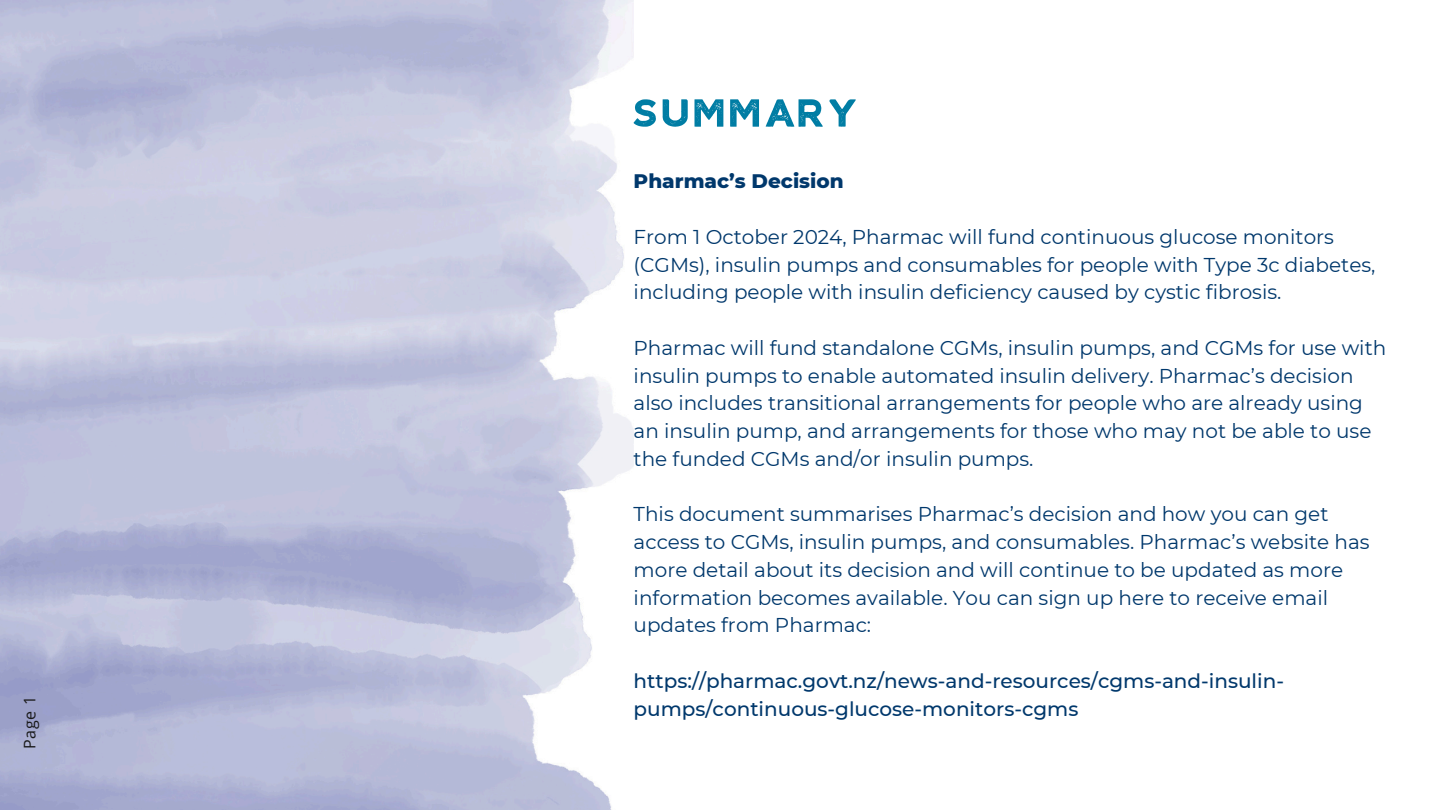
<style>
.page{position:relative;width:1440px;height:810px;background:#fff}
.page>*{position:absolute;margin:0;border:0;box-sizing:border-box;transform-origin:0 0}
.t1{font:51.5px "Agroable Rough";color:#007da4}
.t2{font:20px/27.8px "Montserrat";color:#00386c}
.t3{font:500 20px/27.8px "Montserrat";color:#00386c}
.t4{font:800 20px "Montserrat";color:#00386c}
.t5{font:16px "Open Sans";color:#191919}
</style>
<div class="page">
<h3 class="t5" style="left:18px;top:749px;width:55px;rotate:-90deg">Page 1</h3>
<h2 class="t1" style="left:634px;top:88px;width:230px">summary</h2>
<p class="t4" style="left:634px;top:169px;width:212px">Pharmac’s Decision</p>
<h1 class="t2" style="left:634px;top:223px;width:743px">From 1 October 2024, Pharmac will fund continuous glucose monitors (CGMs), insulin pumps and consumables for people with Type 3c diabetes, including people with insulin deficiency caused by cystic fibrosis.</h1>
<h2 class="t2" style="left:634px;top:334px;width:754px">Pharmac will fund standalone CGMs, insulin pumps, and CGMs for use with insulin pumps to enable automated insulin delivery. Pharmac’s decision also includes transitional arrangements for people who are already using an insulin pump, and arrangements for those who may not be able to use the funded CGMs and/or insulin pumps.</h2>
<h3 class="t2" style="left:634px;top:500px;width:737px">This document summarises Pharmac’s decision and how you can get access to CGMs, insulin pumps, and consumables. Pharmac’s website has more detail about its decision and will continue to be updated as more information becomes available. You can sign up here to receive email updates from Pharmac:</h3>
<h3 class="t3" style="left:634px;top:667px;width:652px">https://pharmac.govt.nz/news-and-resources/cgms-and-insulin&shy;pumps/continuous-glucose-monitors-cgms</h3>
</div>
